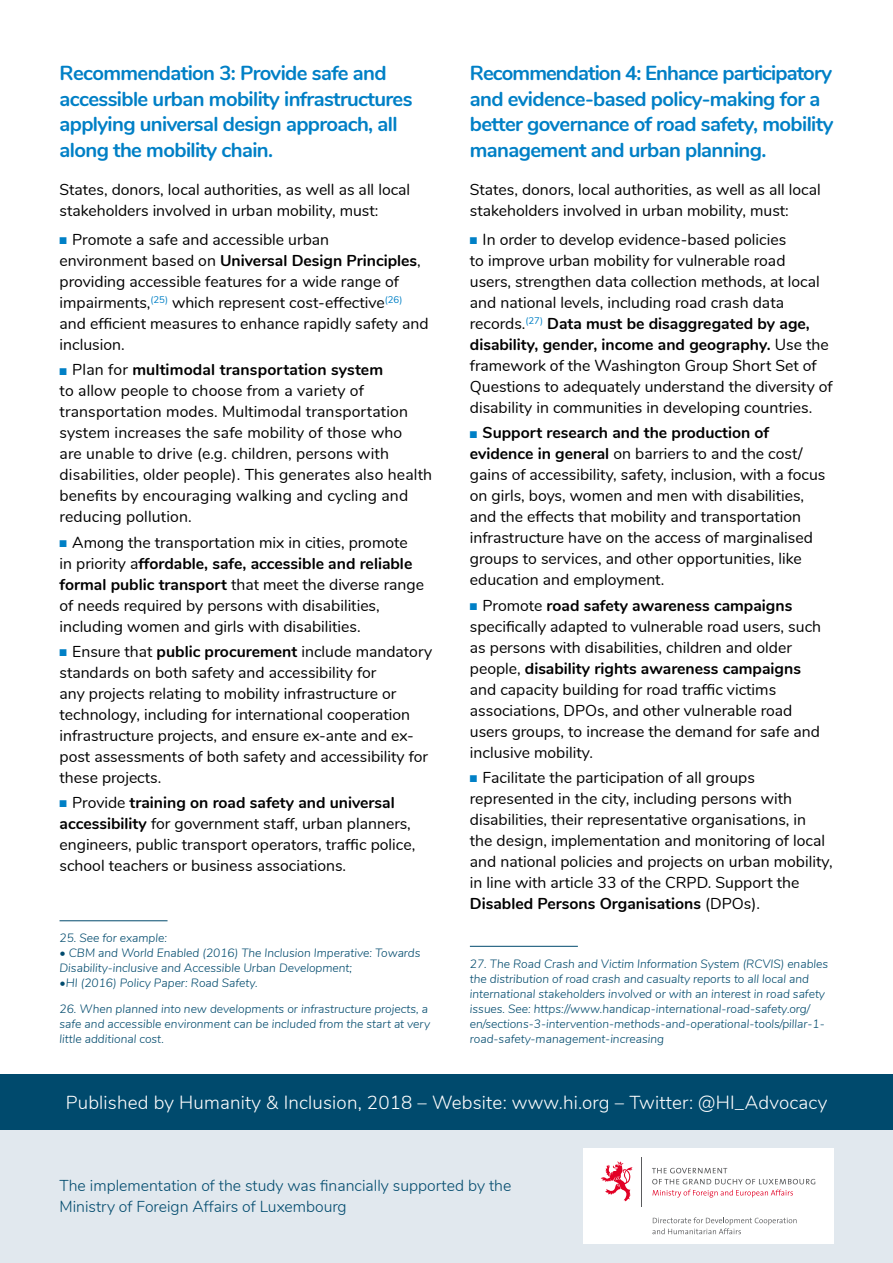
<style>
.page{position:relative;width:893px;height:1263px;background:#fff}
.page>*{position:absolute;margin:0;border:0;box-sizing:border-box;transform-origin:0 0}
.titre_niveau2{font:700 20.25px/25.5px "Nunito";letter-spacing:-.03em;color:#0080c6}
.address{font:300 18.75px "Nunito";letter-spacing:.01em;color:#fff}
.text_courant{font:15.75px/21px "Nunito";color:#000}
.address-2{font:300 15.75px/21px "Nunito";color:#004a6d}
.notes{font:italic 300 12px/15px "Nunito";color:#004a6d}
.s1{color:#0080c6}
.s2{font-weight:700}
</style>
<div class="page">
<hr style="left:470px;top:946px;width:108px;height:1px;background:#004a6d">
<hr style="left:60px;top:920px;width:108px;height:1px;background:#004a6d">
<div style="left:0;top:1074px;width:893px;height:58px;background:#004a6d"></div>
<div style="left:0;top:1130px;width:893px;height:133px;background:#e1e8ee"></div>
<div style="left:583px;top:1148px;width:250px;height:95px;background:#fff"></div>
<svg style="left:652px;top:1168px;width:75px;height:5px"></svg>
<svg style="left:652px;top:1179px;width:163px;height:18px"></svg>
<svg style="left:601px;top:1161px;width:32px;height:40px"></svg>
<svg style="left:652px;top:1217px;width:144px;height:17px"></svg>
<hr style="left:641px;top:1157px;width:1px;height:49px;background:#5a5b5d">
<p class="titre_niveau2" style="left:60px;top:59px;width:354px">Recommendation 3: Provide safe and accessible urban mobility infrastructures applying universal design approach, all along the mobility chain.</p>
<p class="text_courant" style="left:60px;top:178px;width:352px">States, donors, local authorities, as well as all local stakeholders involved in urban mobility, must:</p>
<p class="text_courant" style="left:60px;top:228px;width:370px"><span class="s1">■</span> Promote a safe and accessible urban<br>environment based on <span class="s2">Universal Design Principles</span>, providing accessible features for a wide range of impairments,<sup>(25)</sup> which represent cost-effective<sup>(26) </sup>and efficient measures to enhance rapidly safety and inclusion.</p>
<p class="text_courant" style="left:60px;top:358px;width:374px"><span class="s1">■</span> Plan for <span class="s2">multimodal transportation system<br></span>to allow people to choose from a variety of transportation modes. Multimodal transportation system increases the safe mobility of those who<br>are unable to drive (e.g. children, persons with disabilities, older people). This generates also health benefits by encouraging walking and cycling and reducing pollution.</p>
<p class="text_courant" style="left:60px;top:531px;width:366px"><span class="s1">■</span> Among the transportation mix in cities, promote in priority a<span class="s2">ffordable, safe, accessible and reliable formal public transport</span> that meet the diverse range of needs required by persons with disabilities, including women and girls with disabilities.</p>
<p class="text_courant" style="left:60px;top:640px;width:374px"><span class="s1">■</span> Ensure that <span class="s2">public procurement</span> include mandatory standards on both safety and accessibility for<br>any projects relating to mobility infrastructure or technology, including for international cooperation infrastructure projects, and ensure ex-ante and ex&shy;post assessments of both safety and accessibility for these projects.</p>
<p class="text_courant" style="left:60px;top:791px;width:357px"><span class="s1">■</span> Provide <span class="s2">training on road safety and universal accessibility</span> for government staff, urban planners, engineers, public transport operators, traffic police, school teachers or business associations.</p>
<p class="notes" style="left:60px;top:930px;width:109px">25. See for example:</p>
<p class="notes" style="left:60px;top:945px;width:362px">• CBM and World Enabled (2016) The Inclusion Imperative: Towards<br>Disability-inclusive and Accessible Urban Development;</p>
<p class="notes" style="left:60px;top:975px;width:200px">•HI (2016) Policy Paper: Road Safety.</p>
<p class="notes" style="left:60px;top:1000px;width:372px">26. When planned into new developments or infrastructure projects, a safe and accessible environment can be included from the start at very little additional cost.</p>
<p class="titre_niveau2" style="left:470px;top:59px;width:365px">Recommendation 4: Enhance participatory and evidence-based policy-making for a better governance of road safety, mobility management and urban planning.</p>
<p class="text_courant" style="left:470px;top:178px;width:352px">States, donors, local authorities, as well as all local stakeholders involved in urban mobility, must:</p>
<p class="text_courant" style="left:470px;top:228px;width:364px"><span class="s1">■</span> In order to develop evidence-based policies<br>to improve urban mobility for vulnerable road<br>users, strengthen data collection methods, at local and national levels, including road crash data records.<sup>(27)</sup> <span class="s2">Data must be disaggregated by age, disability, gender, income and geography.</span> Use the framework of the Washington Group Short Set of Questions to adequately understand the diversity of disability in communities in developing countries.</p>
<p class="text_courant" style="left:470px;top:421px;width:357px"><span class="s1">■</span> <span class="s2">Support research and the production of evidence in general</span> on barriers to and the cost/ gains of accessibility, safety, inclusion, with a focus on girls, boys, women and men with disabilities, and the effects that mobility and transportation infrastructure have on the access of marginalised groups to services, and other opportunities, like education and employment.</p>
<p class="text_courant" style="left:470px;top:594px;width:353px"><span class="s1">■</span> Promote <span class="s2">road safety awareness campaigns </span>specifically adapted to vulnerable road users, such as persons with disabilities, children and older people, <span class="s2">disability rights awareness campaigns </span>and capacity building for road traffic victims associations, DPOs, and other vulnerable road users groups, to increase the demand for safe and inclusive mobility.</p>
<p class="text_courant" style="left:470px;top:766px;width:364px"><span class="s1">■</span> Facilitate the participation of all groups represented in the city, including persons with disabilities, their representative organisations, in the design, implementation and monitoring of local and national policies and projects on urban mobility, in line with article 33 of the CRPD. Support the <span class="s2">Disabled Persons Organisations</span> (DPOs).</p>
<p class="notes" style="left:470px;top:955px;width:360px">27. The Road Crash and Victim Information System (RCVIS) enables the distribution of road crash and casualty reports to all local and international stakeholders involved or with an interest in road safety issues. See: https://www.handicap-international-road-safety.org/ en/sections-3-intervention-methods-and-operational-tools/pillar-1- road-safety-management-increasing</p>
<p class="address" style="left:66px;top:1089px;width:763px">Published by Humanity &amp; Inclusion, 2018 – Website: www.hi.org – Twitter: @HI_Advocacy</p>
<p class="address-2" style="left:60px;top:1174px;width:453px">The implementation of the study was financially supported by the<br>Ministry of Foreign Affairs of Luxembourg</p>
</div>
